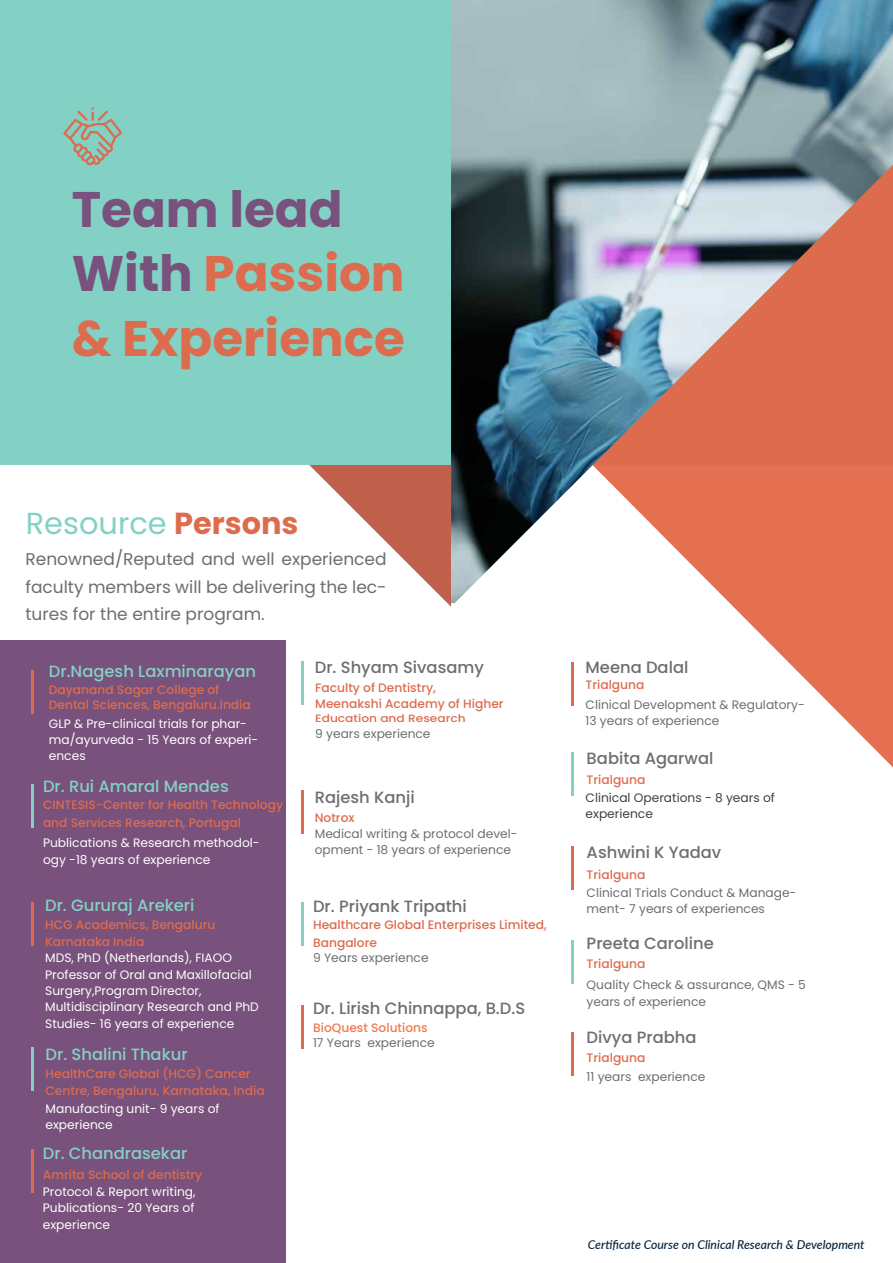
<style>
.page{position:relative;width:893px;height:1263px;background:#fff}
.page>*{position:absolute;margin:0;border:0;box-sizing:border-box;transform-origin:0 0}
.t1{font:700 49.95px/64.5px "Poppins";color:#dd6c4e}
.t2{font:30.45px "Poppins";color:#83d1c4}
.t3{font:16.95px/27.6px "Poppins";color:#6d6e71;text-align:justify}
.t4{font:500 16.35px "Poppins";color:#6d6e71}
.t5{font:500 16.35px "Poppins";color:#83d1c4}
.t6{font:500 12.3px/17.1px "Poppins";color:#dd6c4e}
.t7{font:12.3px/16.4px "Poppins";color:#fff}
.t8{font:12.3px/16.4px "Poppins";color:#6d6e71}
.t9{font:12.3px/16.4px "Poppins";color:#404041}
.t10{font:500 12.3px "Poppins";color:#f17950}
.t11{font:italic 500 12.15px "Lato";color:#05223c}
.t12{font:500 10.65px "Poppins";color:#dd6c4e;scale:1.15 1}
.s1{color:#78517c}
.s2{font-weight:700;color:#dd6c4e}
</style>
<div class="page">
<div style="left:0;top:640px;width:286px;height:623px;background:#78517c"></div>
<div style="left:0;top:0;width:893px;height:465px;background:#83d1c4"></div>
<svg style="left:63px;top:107px;width:59px;height:58px"></svg>
<svg style="left:729px;top:603px;width:164px;height:164px"></svg>
<svg style="left:309px;top:465px;width:142px;height:142px"></svg>
<img style="left:451px;top:0;width:442px;height:603px">
<hr style="left:301px;top:790px;width:3px;height:44px;background:#dd6c4e">
<hr style="left:32px;top:902px;width:2px;height:44px;background:#dd6c4e">
<hr style="left:31px;top:1047px;width:3px;height:44px;background:#83d1c4">
<hr style="left:301px;top:661px;width:3px;height:43px;background:#83d1c4">
<hr style="left:571px;top:662px;width:3px;height:43px;background:#dd6c4e">
<hr style="left:571px;top:847px;width:3px;height:43px;background:#dd6c4e">
<hr style="left:571px;top:1032px;width:3px;height:43px;background:#dd6c4e">
<hr style="left:571px;top:753px;width:3px;height:43px;background:#83d1c4">
<hr style="left:571px;top:941px;width:3px;height:43px;background:#83d1c4">
<hr style="left:31px;top:670px;width:3px;height:43px;background:#dd6c4e">
<hr style="left:301px;top:1005px;width:3px;height:43px;background:#dd6c4e">
<hr style="left:31px;top:1150px;width:3px;height:43px;background:#dd6c4e">
<hr style="left:301px;top:902px;width:3px;height:43px;background:#83d1c4">
<hr style="left:31px;top:784px;width:3px;height:43px;background:#83d1c4">
<h1 class="t1" style="left:72px;top:177px;width:335px"><span class="s1">Team lead<br>With</span> Passion &amp; Experience</h1>
<h2 class="t2" style="left:26px;top:505px;width:274px">Resource <span class="s2">Persons</span></h2>
<h3 class="t3" style="left:25px;top:545px;width:363px">Renowned/Reputed and well experienced faculty members will be delivering the lec&shy;tures for the entire program.</h3>
<h3 class="t5" style="left:49px;top:662px;width:209px">Dr.Nagesh Laxminarayan</h3>
<p class="t6" style="left:49px;top:682px;width:203px;line-height:15px">Dayanand Sagar College of<br>Dental Sciences, Bengaluru.India</p>
<p class="t7" style="left:49px;top:715px;width:211px">GLP &amp; Pre-clinical trials for phar&shy;ma/ayurveda - 15 Years of experi&shy;ences</p>
<h3 class="t5" style="left:43px;top:777px;width:187px">Dr. Rui Amaral Mendes</h3>
<p class="t6" style="left:43px;top:797px;width:242px">CINTESIS-Center for Health Technology and Services Research, Portugal</p>
<p class="t7" style="left:43px;top:835px;width:218px">Publications &amp; Research methodol&shy;ogy -18 years of experience</p>
<h3 class="t5" style="left:45px;top:896px;width:151px">Dr. Gururaj Arekeri</h3>
<p class="t6" style="left:45px;top:916px;width:172px">HCG Academics, Bengaluru<br>Karnataka India</p>
<p class="t7" style="left:45px;top:950px;width:215px">MDS, PhD (Netherlands), FIAOO<br>Professor of Oral and Maxillofacial<br>Surgery,Program Director,<br>Multidisciplinary Research and PhD<br>Studies- 16 years of experience</p>
<h3 class="t5" style="left:46px;top:1045px;width:144px">Dr. Shalini Thakur</h3>
<p class="t6" style="left:46px;top:1065px;width:221px">HealthCare Global (HCG) Cancer<br>Centre, Bengaluru, Karnataka, India</p>
<p class="t7" style="left:46px;top:1101px;width:176px">Manufacting unit- 9 years of experience</p>
<h3 class="t5" style="left:43px;top:1144px;width:146px">Dr. Chandrasekar</h3>
<p class="t6" style="left:43px;top:1166px;width:161px">Amrita School of dentistry</p>
<p class="t7" style="left:43px;top:1183px;width:154px;text-align:justify">Protocol &amp; Report writing, Publications- 20 Years of experience</p>
<h3 class="t4" style="left:315px;top:658px;width:171px">Dr. Shyam Sivasamy</h3>
<p class="t6" style="left:315px;top:680px;width:190px;line-height:15.8px">Faculty of Dentistry,<br>Meenakshi Academy of Higher</p>
<p class="t12" style="left:315px;top:712px;width:132px">Education and Research</p>
<p class="t8" style="left:315px;top:726px;width:117px">9 years experience</p>
<h3 class="t4" style="left:315px;top:787px;width:101px">Rajesh Kanji</h3>
<p class="t6" style="left:315px;top:809px;width:41px">Notrox</p>
<p class="t8" style="left:315px;top:825px;width:204px">Medical writing &amp; protocol devel&shy;opment - 18 years of experience</p>
<h3 class="t4" style="left:313px;top:896px;width:155px">Dr. Priyank Tripathi</h3>
<p class="t6" style="left:313px;top:915px;width:235px;line-height:18px">Healthcare Global Enterprises Limited,<br>Bangalore</p>
<p class="t8" style="left:313px;top:950px;width:117px">9 Years experience</p>
<h3 class="t4" style="left:313px;top:999px;width:214px">Dr. Lirish Chinnappa, B.D.S</h3>
<p class="t8" style="left:313px;top:1035px;width:123px">17 Years experience</p>
<p class="t10" style="left:313px;top:1021px;width:116px">BioQuest Solutions</p>
<h3 class="t4" style="left:586px;top:658px;width:104px">Meena Dalal</h3>
<p class="t6" style="left:586px;top:676px;width:60px">Trialguna</p>
<p class="t8" style="left:586px;top:696px;width:221px">Clinical Development &amp; Regulatory-<br>13 years of experience</p>
<h3 class="t4" style="left:587px;top:749px;width:128px">Babita Agarwal</h3>
<p class="t6" style="left:587px;top:771px;width:60px">Trialguna</p>
<p class="t9" style="left:586px;top:789px;width:191px">Clinical Operations - 8 years of experience</p>
<h3 class="t4" style="left:587px;top:843px;width:136px">Ashwini K Yadav</h3>
<p class="t6" style="left:587px;top:866px;width:60px">Trialguna</p>
<p class="t8" style="left:587px;top:884px;width:211px">Clinical Trials Conduct &amp; Manage&shy;ment- 7 years of experiences</p>
<h3 class="t4" style="left:587px;top:934px;width:129px">Preeta Caroline</h3>
<p class="t6" style="left:587px;top:956px;width:60px">Trialguna</p>
<p class="t8" style="left:587px;top:977px;width:221px">Quality Check &amp; assurance, QMS - 5 years of experience</p>
<h3 class="t4" style="left:587px;top:1028px;width:111px">Divya Prabha</h3>
<p class="t6" style="left:587px;top:1050px;width:60px">Trialguna</p>
<p class="t8" style="left:587px;top:1068px;width:120px">11 years experience</p>
<p class="t11" style="left:588px;top:1236px;width:278px">Certificate Course on Clinical Research &amp; Development</p>
</div>
